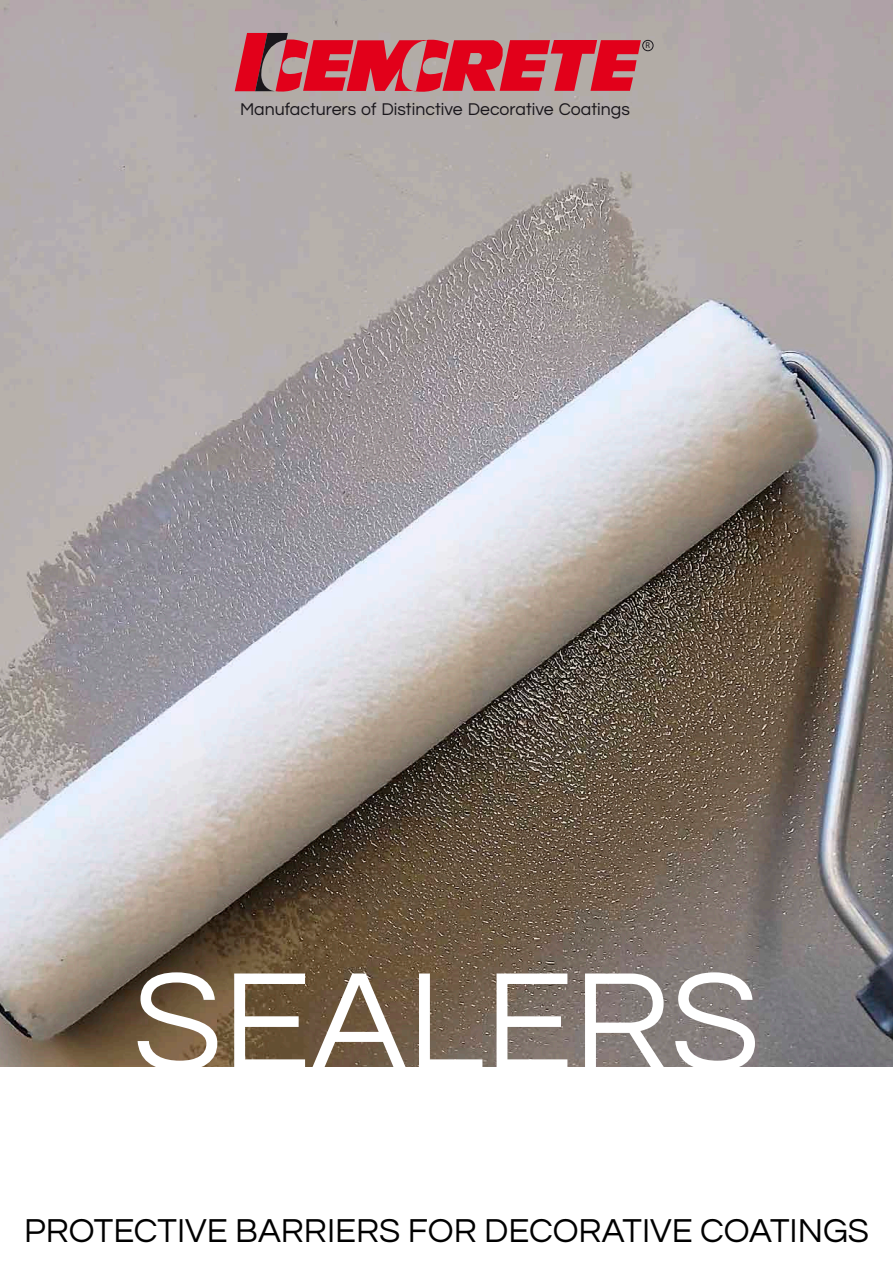
<style>
.page{position:relative;width:893px;height:1263px;background:#fff}
.page>*{position:absolute;margin:0;border:0;box-sizing:border-box;transform-origin:0 0}
.t1{font:145.5px "Questrial";color:#fff}
.t2{font:34.5px "Questrial";color:#000}
.t3{font:17.7px "Questrial";color:#1a171c}
.t4{font:8.4px "Myriad";color:#1a171c}
</style>
<div class="page">
<img style="left:0;top:0;width:893px;height:1067px">
<svg style="left:235px;top:33px;width:406px;height:59px;background:#cb4452"></svg>
<div style="left:642px;top:40px;width:11px;height:11px;border:1px solid #1a171c;border-radius:50%"></div>
<p class="t4" style="left:646px;top:41px;width:6px">R</p>
<p class="t3" style="left:240px;top:100px;width:391px">Manufacturers of Distinctive Decorative Coatings</p>
<h1 class="t1" style="left:133px;top:950px;width:629px">SEALERS</h1>
<h2 class="t2" style="left:24px;top:1214px;width:846px">PROTECTIVE BARRIERS FOR DECORATIVE COATINGS</h2>
</div>
